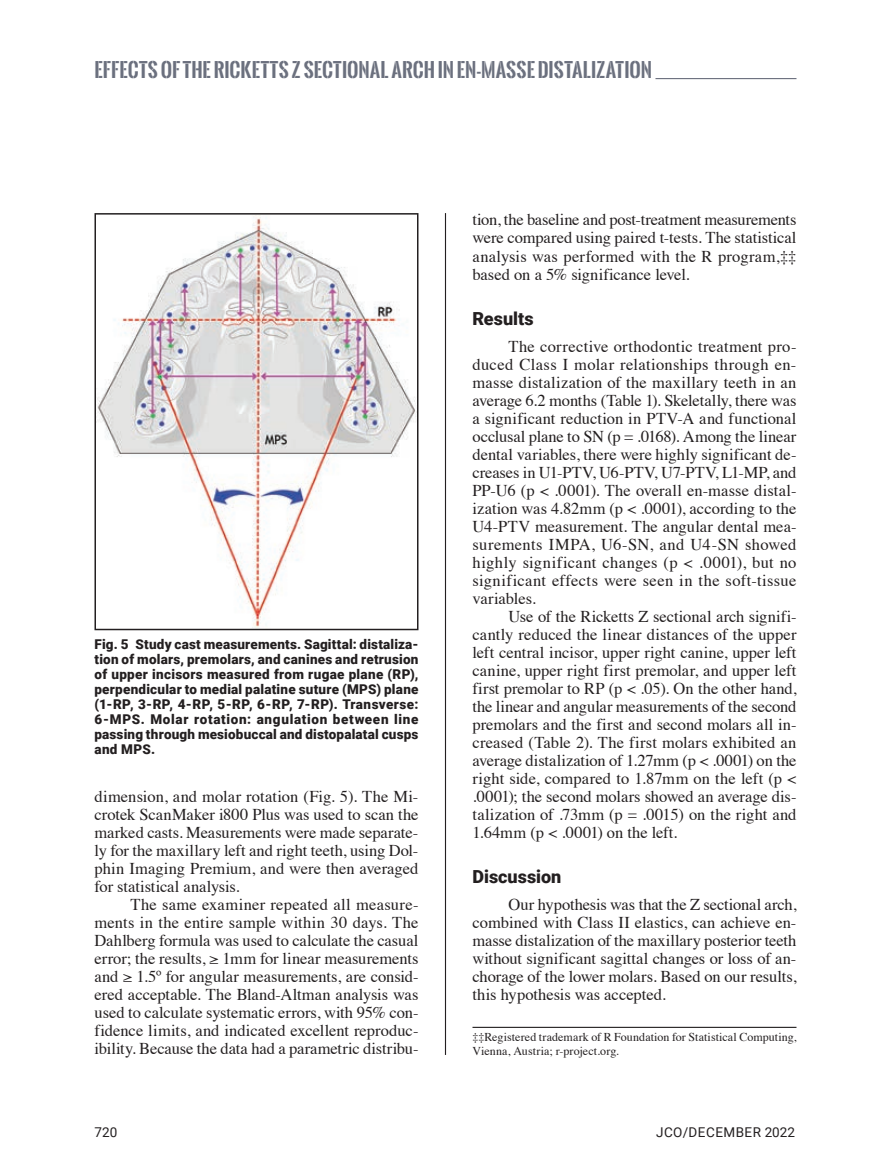
<style>
.page{position:relative;width:891px;height:1175px;background:#fff}
.page>*{position:absolute;margin:0;border:0;box-sizing:border-box;transform-origin:0 0}
.t1{font:700 19.5px "Oswald Stencil";letter-spacing:.005em;color:#6b707e}
.t2{font:900 18px "Roboto";color:#231f20}
.t3{font:16.5px/18px "Times";letter-spacing:.005em;color:#231f20;text-align:justify}
.t4{font:900 13.5px/15px "Roboto";letter-spacing:.01em;color:#231f20;text-align:justify}
.t5{font:13.5px "Roboto";color:#231f20}
.t6{font:12px/13.5px "Times";letter-spacing:.005em;color:#231f20}
</style>
<div class="page">
<hr style="left:656px;top:78px;width:140px;height:1px;background:#6b707e">
<hr style="left:472px;top:1026px;width:324px;height:2px;background:#231f20">
<img style="left:97px;top:217px;width:318px;height:410px">
<div style="left:94px;top:213px;width:324px;height:417px;border:2px solid #231f20"></div>
<hr style="left:445px;top:213px;width:1px;height:841px;background:#231f20">
<p class="t1" style="left:94px;top:55px;width:559px">EFFECTS OF THE RICKETTS Z SECTIONAL ARCH IN EN-MASSE DISTALIZATION</p>
<p class="t4" style="left:94px;top:636px;width:326px">Fig. 5 Study cast measurements. Sagittal: distaliza&shy;tion of molars, premolars, and canines and retrusion of upper incisors measured from rugae plane (RP), perpendicular to medial palatine suture (MPS) plane (1-RP, 3-RP, 4-RP, 5-RP, 6-RP, 7-RP). Transverse:<br>6-MPS. Molar rotation: angulation between line passing through mesiobuccal and distopalatal cusps and MPS.</p>
<p class="t3" style="left:94px;top:785px;width:326px">dimension, and molar rotation (Fig. 5). The Mi&shy;crotek ScanMaker i800 Plus was used to scan the marked casts. Measurements were made separate&shy;ly for the maxillary left and right teeth, using Dol&shy;phin Imaging Premium, and were then averaged for statistical analysis.</p>
<p class="t3" style="left:95px;top:893px;width:326px;text-indent:36px">The same examiner repeated all measure&shy;ments in the entire sample within 30 days. The Dahlberg formula was used to calculate the casual error; the results, ≥ 1mm for linear measurements and ≥ 1.5º for angular measurements, are consid&shy;ered acceptable. The Bland-Altman analysis was used to calculate systematic errors, with 95% con&shy;fidence limits, and indicated excellent reproduc&shy;ibility. Because the data had a parametric distribu-</p>
<p class="t3" style="left:473px;top:209px;width:326px">tion, the baseline and post-treatment measurements were compared using paired t-tests. The statistical analysis was performed with the R program,‡‡ based on a 5% significance level.</p>
<p class="t2" style="left:472px;top:305px;width:63px">Results</p>
<p class="t3" style="left:473px;top:335px;width:326px;text-indent:36px">The corrective orthodontic treatment pro&shy;duced Class I molar relationships through en&shy;masse distalization of the maxillary teeth in an average 6.2 months (Table 1). Skeletally, there was a significant reduction in PTV-A and functional occlusal plane to SN (p = .0168). Among the linear dental variables, there were highly significant de&shy;creases in U1-PTV, U6-PTV, U7-PTV, L1-MP, and PP-U6 (p &lt; .0001). The overall en-masse distal&shy;ization was 4.82mm (p &lt; .0001), according to the U4-PTV measurement. The angular dental mea&shy;surements IMPA, U6-SN, and U4-SN showed highly significant changes (p &lt; .0001), but no significant effects were seen in the soft-tissue variables.</p>
<p class="t3" style="left:473px;top:605px;width:326px;text-indent:36px">Use of the Ricketts Z sectional arch signifi&shy;cantly reduced the linear distances of the upper left central incisor, upper right canine, upper left canine, upper right first premolar, and upper left first premolar to RP (p &lt; .05). On the other hand, the linear and angular measurements of the second premolars and the first and second molars all in&shy;creased (Table 2). The first molars exhibited an average distalization of 1.27mm (p &lt; .0001) on the right side, compared to 1.87mm on the left (p &lt; .0001); the second molars showed an average dis&shy;talization of .73mm (p = .0015) on the right and 1.64mm (p &lt; .0001) on the left.</p>
<p class="t2" style="left:472px;top:863px;width:90px">Discussion</p>
<p class="t3" style="left:472px;top:893px;width:326px;text-indent:36px">Our hypothesis was that the Z sectional arch, combined with Class II elastics, can achieve en&shy;masse distalization of the maxillary posterior teeth without significant sagittal changes or loss of an&shy;chorage of the lower molars. Based on our results, this hypothesis was accepted.</p>
<p class="t6" style="left:472px;top:1029px;width:326px">‡‡Registered trademark of R Foundation for Statistical Computing,<br>Vienna, Austria; r-project.org.</p>
<p class="t5" style="left:94px;top:1123px;width:24px">720</p>
<p class="t5" style="left:656px;top:1123px;width:70px">JCO/DECEMBER</p>
<p class="t5" style="left:765px;top:1123px;width:32px">2022</p>
</div>
